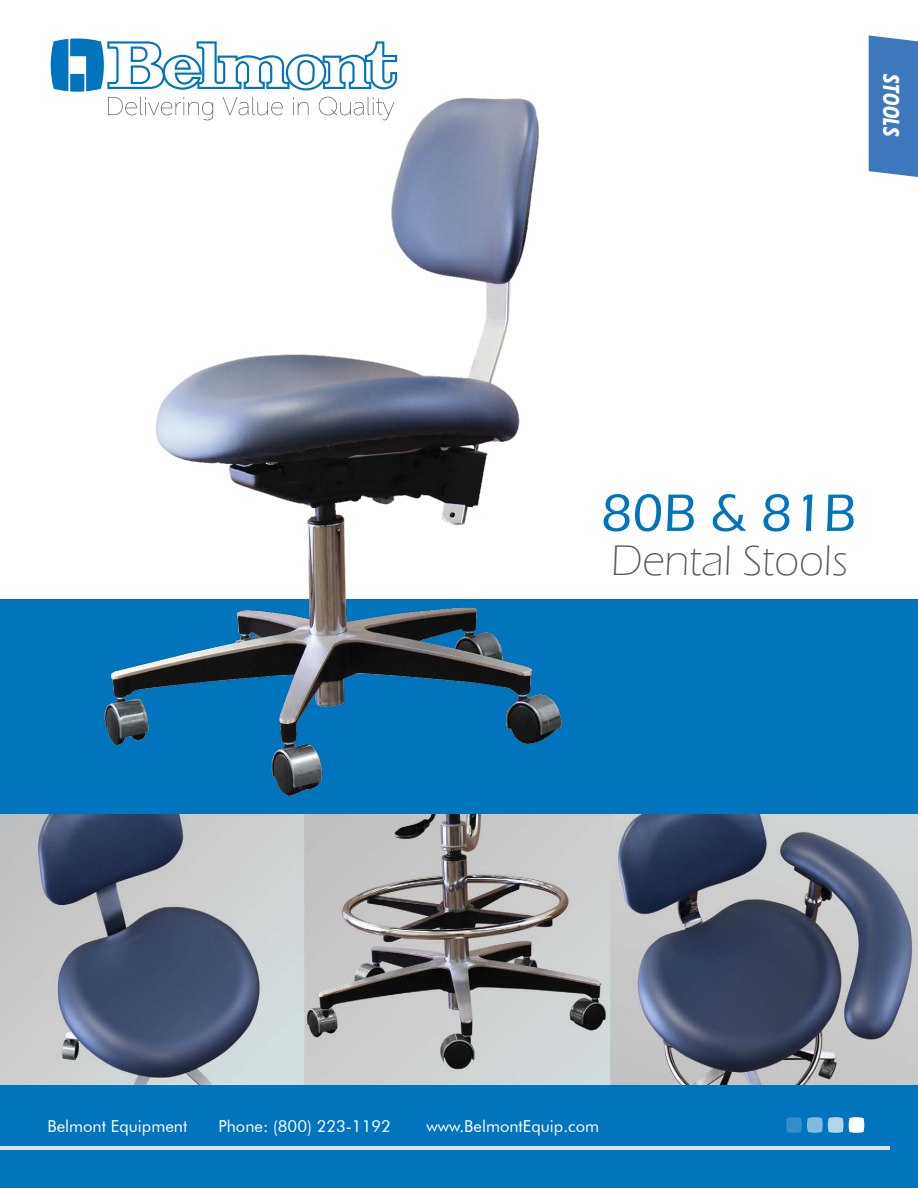
<style>
.page{position:relative;width:918px;height:1188px;background:#fff}
.page>*{position:absolute;margin:0;border:0;box-sizing:border-box;transform-origin:0 0}
.t1{font:500 54.45px "Eras ITC";color:#0074bc}
.t2{font:300 43.95px "Eras ITC";color:#58595b}
.t3{font:italic 700 condensed 22.5px "Futura BT";letter-spacing:.01em;color:#fff}
.t4{font:16.5px "Futura BT";color:#fff}
</style>
<div class="page">
<div style="left:0;top:599px;width:918px;height:589px;background:#0074bc"></div>
<hr style="left:0;top:1147px;width:889px;height:3px;background:#dee3dd">
<svg style="left:849px;top:1117px;width:15px;height:16px"></svg>
<svg style="left:786px;top:1117px;width:57px;height:16px"></svg>
<svg style="left:51px;top:38px;width:346px;height:42px"></svg>
<div style="left:869px;top:35px;width:49px;height:142px;background:#3e78bc"></div>
<img style="left:52px;top:80px;width:511px;height:717px">
<img style="left:0;top:814px;width:918px;height:270px">
<h3 class="t3" style="left:905px;top:74px;width:64px;rotate:90deg">STOOLS</h3>
<h1 class="t1" style="left:601px;top:482px;width:256px">80B &amp; 81B</h1>
<h2 class="t2" style="left:611px;top:536px;width:239px">Dental Stools</h2>
<p class="t4" style="left:47px;top:1116px;width:141px">Belmont Equipment</p>
<p class="t4" style="left:218px;top:1116px;width:174px">Phone: (800) 223-1192</p>
<p class="t4" style="left:426px;top:1116px;width:174px">www.BelmontEquip.com</p>
</div>
